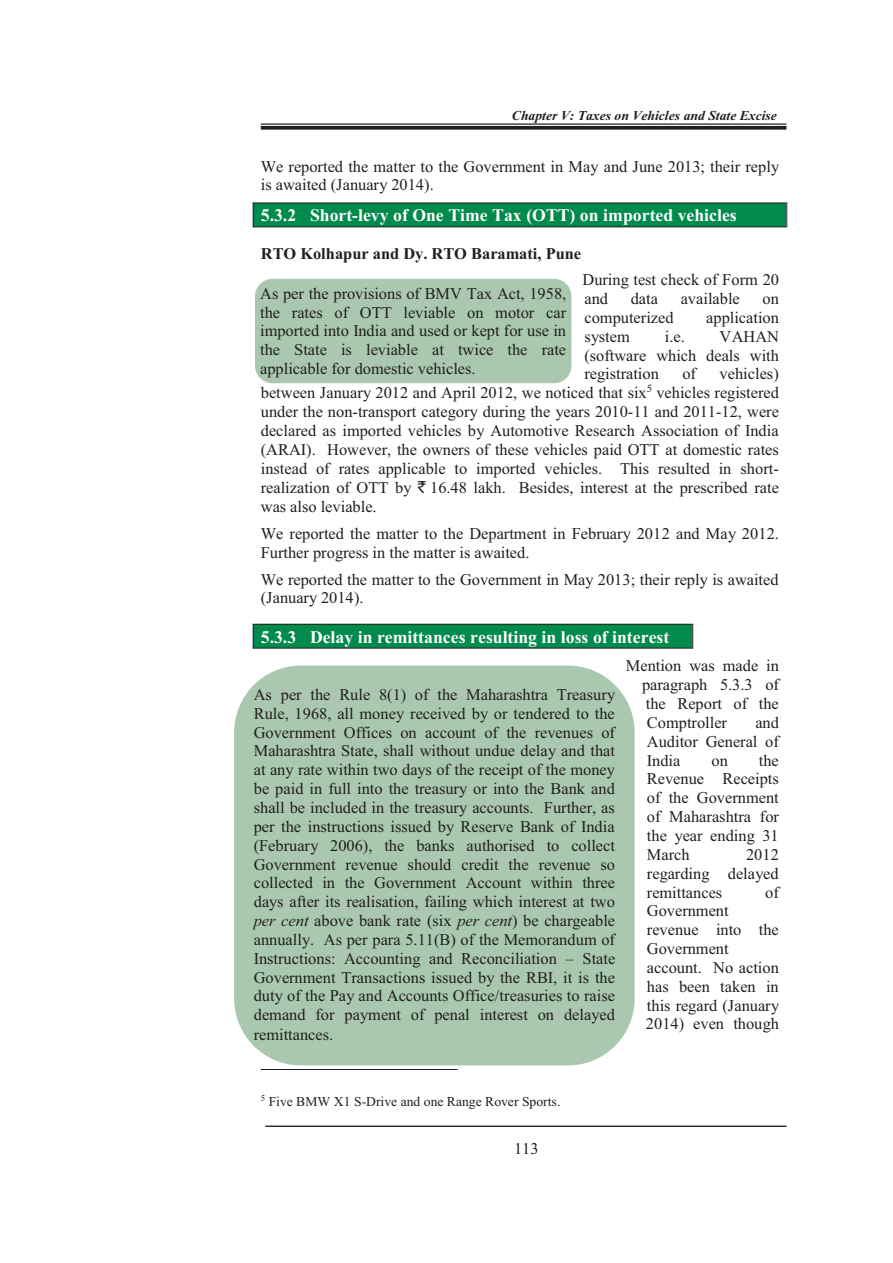
<style>
.page{position:relative;width:893px;height:1263px;background:#fff}
.page>*{position:absolute;margin:0;border:0;box-sizing:border-box;transform-origin:0 0}
.t1{font:700 17.7px "Times New Roman";color:#fff}
.t2{font:16.35px/18.9px "Times New Roman";color:#221e1f;text-align:justify}
.t3{font:700 16.35px "Times New Roman";color:#221e1f}
.t4{font:13.65px "Times New Roman";color:#221e1f}
.t5{font:italic 700 13.65px "Times New Roman";color:#221e1f}
.s1{font-family:"Rupee Foradian"}
.s2{font-style:italic}
.s3{font-style:inherit}
</style>
<div class="page">
<hr style="left:261px;top:123px;width:525px;height:2px;background:#221e1f">
<svg style="left:261px;top:126px;width:525px;height:4px;background:#363233"></svg>
<hr style="left:265px;top:1126px;width:521px;height:1px;background:#221e1f">
<div style="left:255px;top:279px;width:316px;height:104px;background:#a9c8af;border-radius:17px"></div>
<div style="left:234px;top:666px;width:401px;height:399px;background:#a9c8af;border-radius:67px"></div>
<div style="left:253px;top:203px;width:533px;height:24px;background:#008a4b"></div>
<hr style="left:253px;top:203px;width:533px;height:1px;background:#221e1f">
<hr style="left:253px;top:227px;width:533px;height:1px;background:#221e1f">
<svg style="left:253px;top:203px;width:1px;height:25px"></svg>
<svg style="left:786px;top:203px;width:1px;height:25px"></svg>
<div style="left:253px;top:625px;width:439px;height:23px;background:#008a4b"></div>
<hr style="left:253px;top:624px;width:439px;height:1px;background:#221e1f">
<hr style="left:253px;top:648px;width:439px;height:1px;background:#221e1f">
<svg style="left:253px;top:624px;width:1px;height:25px"></svg>
<svg style="left:692px;top:624px;width:1px;height:25px"></svg>
<hr style="left:261px;top:1069px;width:196px;height:1px;background:#221e1f">
<p class="t5" style="left:512px;top:108px;width:266px">Chapter V: Taxes on Vehicles and State Excise</p>
<p class="t2" style="left:261px;top:158px;width:520px">We reported the matter to the Government in May and June 2013; their reply is awaited (January 2014).</p>
<p class="t1" style="left:261px;top:210px;width:477px">5.3.2 Short-levy of One Time Tax (OTT) on imported vehicles</p>
<p class="t3" style="left:261px;top:248px;width:322px">RTO Kolhapur and Dy. RTO Baramati, Pune</p>
<p class="t2" style="left:582px;top:272px;width:198px">During test check of Form 20 and</p>
<p class="t2" style="left:260px;top:285px;width:308px">As per the provisions of BMV Tax Act, 1958, the rates of OTT leviable on motor car imported into India and used or kept for use in the State is leviable at twice the rate applicable for domestic vehicles.</p>
<p class="t2" style="left:631px;top:291px;width:29px">data</p>
<p class="t2" style="left:681px;top:291px;width:61px">available</p>
<p class="t2" style="left:762px;top:291px;width:18px">on</p>
<p class="t2" style="left:584px;top:310px;width:91px">computerized</p>
<p class="t2" style="left:706px;top:310px;width:74px">application</p>
<p class="t2" style="left:584px;top:329px;width:47px">system</p>
<p class="t2" style="left:665px;top:329px;width:22px">i.e.</p>
<p class="t2" style="left:584px;top:329px;width:196px;text-indent:135px">VAHAN (software which deals with registration</p>
<p class="t2" style="left:261px;top:366px;width:520px;text-indent:459px">vehicles) between January 2012 and April 2012, we noticed that six<sup>5</sup> vehicles registered under the non-transport category during the years 2010-11 and 2011-12, were declared as imported vehicles by Automotive Research Association of India (ARAI). However, the owners of these vehicles paid OTT at domestic rates instead of rates applicable to imported vehicles. This resulted in short&shy;realization of OTT by <span class="s1">`</span> 16.48 lakh. Besides, interest at the prescribed rate was also leviable.</p>
<p class="t2" style="left:261px;top:525px;width:520px">We reported the matter to the Department in February 2012 and May 2012.<br>Further progress in the matter is awaited.</p>
<p class="t2" style="left:261px;top:571px;width:519px">We reported the matter to the Government in May 2013; their reply is awaited (January 2014).</p>
<p class="t1" style="left:261px;top:631px;width:410px">5.3.3 Delay in remittances resulting in loss of interest</p>
<p class="t2" style="left:626px;top:658px;width:155px">Mention was made in</p>
<p class="t2" style="left:642px;top:677px;width:138px">paragraph 5.3.3 of</p>
<p class="t2" style="left:646px;top:696px;width:135px">the Report of the</p>
<p class="t2" style="left:647px;top:715px;width:82px">Comptroller</p>
<p class="t2" style="left:682px;top:366px;width:15px">of</p>
<p class="t2" style="left:254px;top:687px;width:363px">As per the Rule 8(1) of the Maharashtra Treasury Rule, 1968, all money received by or tendered to the Government Offices on account of the revenues of Maharashtra State, shall without undue delay and that at any rate within two days of the receipt of the money be paid in full into the treasury or into the Bank and shall be included in the treasury accounts. Further, as per the instructions issued by Reserve Bank of India (February 2006), the banks authorised to collect Government revenue should credit the revenue so collected in the Government Account within three days after its realisation, failing which interest at two <span class="s2">per cent</span> above bank rate (six <span class="s2">per cent</span>) be chargeable annually. As per para 5.11(B) of the Memorandum of Instructions: Accounting and Reconciliation <span class="s3">–</span> State Government Transactions issued by the RBI, it is the duty of the Pay and Accounts Office/treasuries to raise demand for payment of penal interest on delayed remittances.</p>
<p class="t2" style="left:647px;top:715px;width:134px;text-indent:108px">and Auditor General of India</p>
<p class="t2" style="left:647px;top:752px;width:134px;text-indent:112px">the Revenue Receipts of the Government of Maharashtra for the year ending 31<br>March</p>
<p class="t2" style="left:711px;top:752px;width:18px">on</p>
<p class="t2" style="left:647px;top:847px;width:133px;text-indent:99px">2012 regarding delayed remittances</p>
<p class="t2" style="left:765px;top:884px;width:15px">of</p>
<p class="t2" style="left:646px;top:903px;width:135px;text-align:left">Government revenue into the<br>Government account. No action has been taken in this regard (January<br>2014) even though</p>
<p class="t4" style="left:261px;top:1096px;width:301px"><sup>5</sup> Five BMW X1 S-Drive and one Range Rover Sports.</p>
<p class="t2" style="left:514px;top:1141px;width:26px">113</p>
</div>
